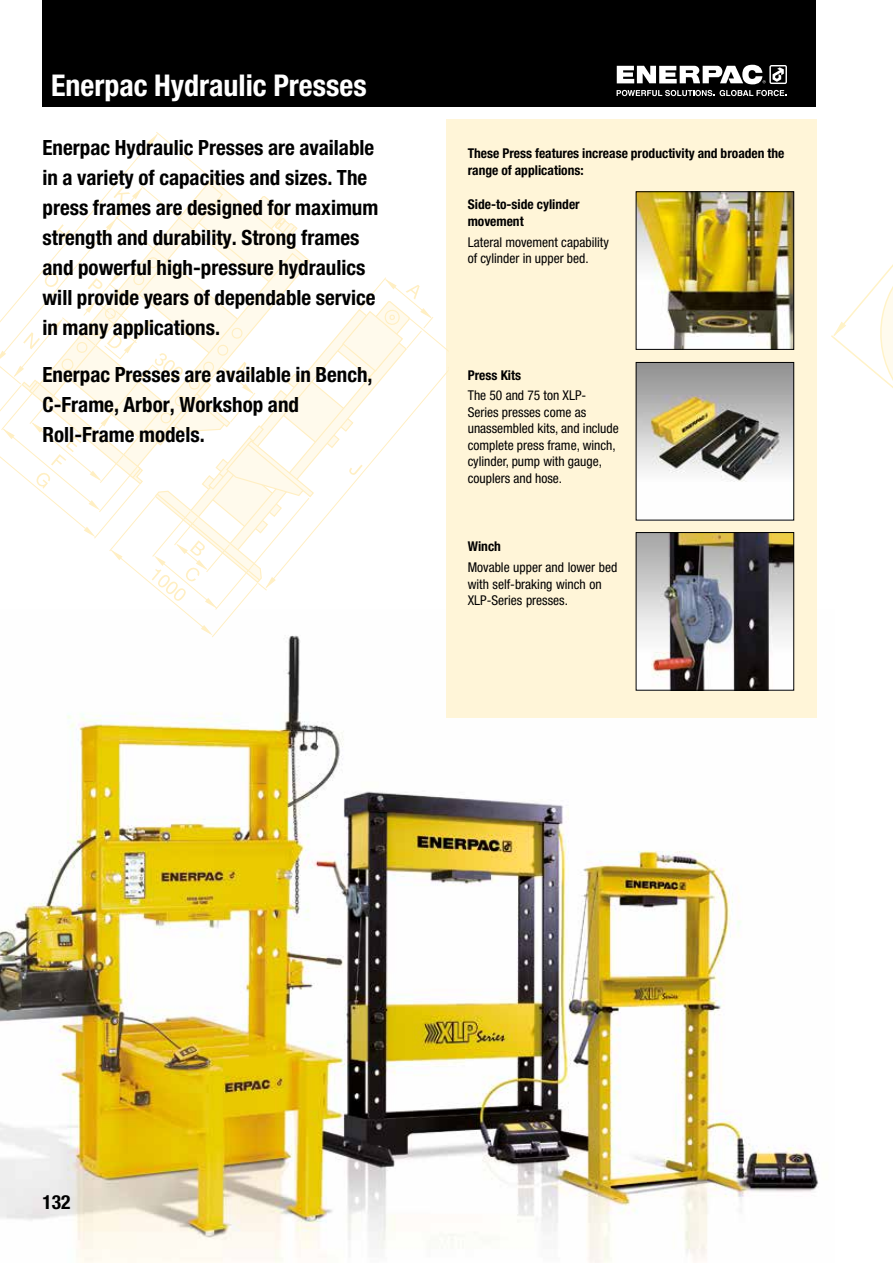
<style>
.page{position:relative;width:893px;height:1263px;background:#fff}
.page>*{position:absolute;margin:0;border:0;box-sizing:border-box;transform-origin:0 0}
.t1{font:700 condensed 30px "Helvetica Neue LTW1 G";color:#fff}
.t2{font:700 condensed 21px/30px "Helvetica Neue LTW1 G";color:#000}
.t3{font:700 condensed 19.5px "Helvetica Neue LTW1 G";color:#000}
.t4{font:condensed 13.5px/16.5px "Helvetica Neue LTW1 G";color:#000}
.t5{font:700 condensed 13.5px/16.5px "Helvetica Neue LTW1 G";color:#000}
</style>
<div class="page">
<div style="left:43px;top:0;width:773px;height:106px;background:#000"></div>
<svg style="left:617px;top:90px;width:97px;height:6px"></svg>
<svg style="left:720px;top:90px;width:66px;height:6px"></svg>
<svg style="left:617px;top:65px;width:170px;height:19px"></svg>
<img style="left:0;top:609px;width:819px;height:654px">
<svg style="left:831px;top:264px;width:62px;height:124px"></svg>
<div style="left:446px;top:119px;width:370px;height:598px;background:#fff5d8"></div>
<img style="left:638px;top:193px;width:154px;height:155px">
<div style="left:636px;top:191px;width:158px;height:159px;border:1px solid #000"></div>
<img style="left:638px;top:364px;width:154px;height:154px">
<div style="left:636px;top:362px;width:158px;height:158px;border:1px solid #000"></div>
<img style="left:638px;top:534px;width:154px;height:154px">
<div style="left:636px;top:532px;width:158px;height:158px;border:1px solid #000"></div>
<svg style="left:0;top:132px;width:449px;height:506px"></svg>
<h1 class="t1" style="left:51px;top:67px;width:317px">Enerpac Hydraulic Presses</h1>
<p class="t2" style="left:43px;top:133px;width:337px">Enerpac Hydraulic Presses are available in a variety of capacities and sizes. The press frames are designed for maximum strength and durability. Strong frames and powerful high-pressure hydraulics will provide years of dependable service in many applications.</p>
<p class="t2" style="left:43px;top:360px;width:332px">Enerpac Presses are available in Bench,<br>C-Frame, Arbor, Workshop and<br>Roll-Frame models.</p>
<p class="t5" style="left:468px;top:145px;width:318px">These Press features increase productivity and broaden the range of applications:</p>
<p class="t5" style="left:468px;top:196px;width:114px">Side-to-side cylinder movement</p>
<p class="t4" style="left:468px;top:234px;width:143px">Lateral movement capability of cylinder in upper bed.</p>
<p class="t5" style="left:468px;top:367px;width:55px">Press Kits</p>
<p class="t4" style="left:468px;top:387px;width:152px">The 50 and 75 ton XLP-<br>Series presses come as unassembled kits, and include complete press frame, winch, cylinder, pump with gauge, couplers and hose.</p>
<p class="t5" style="left:468px;top:538px;width:35px">Winch</p>
<p class="t4" style="left:468px;top:559px;width:151px">Movable upper and lower bed with self-braking winch on<br>XLP-Series presses.</p>
<p class="t3" style="left:43px;top:1190px;width:30px">132</p>
</div>
